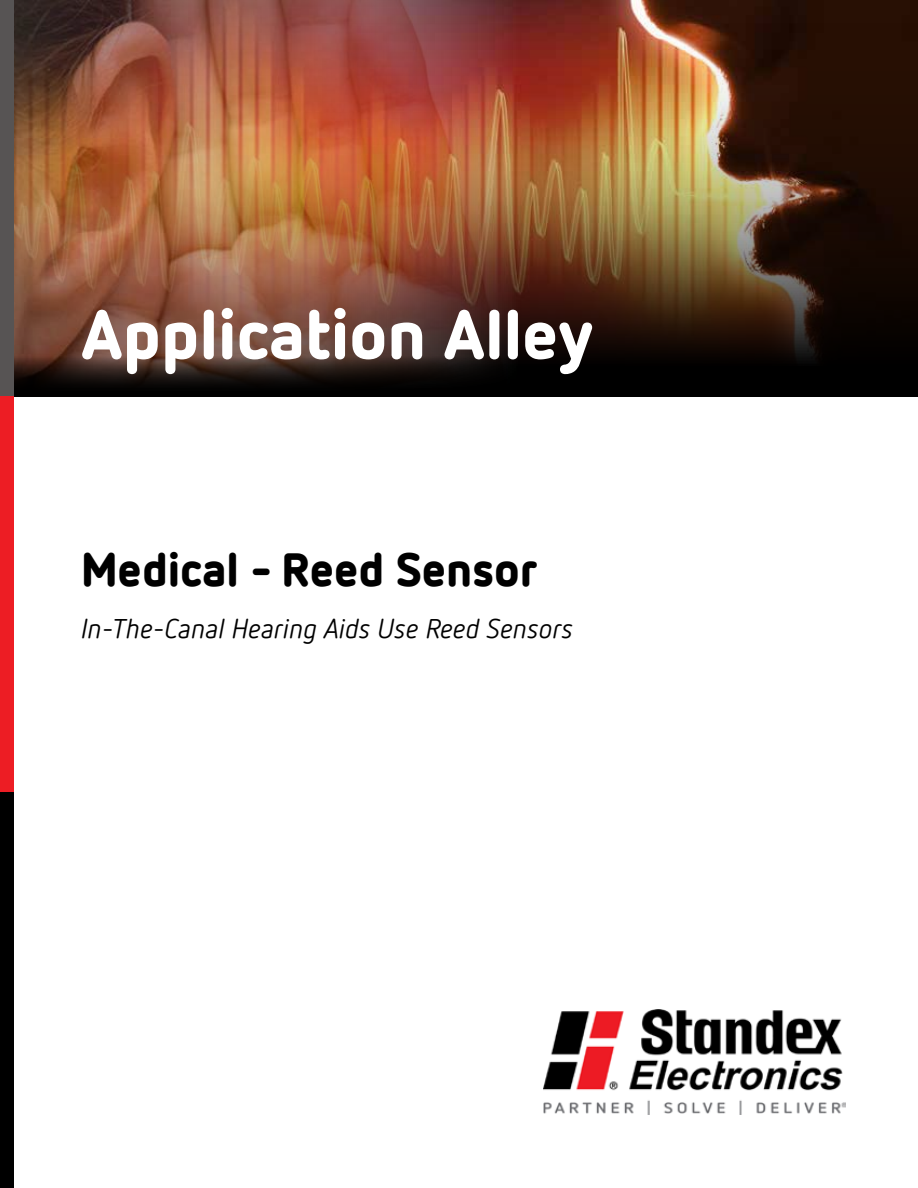
<style>
.page{position:relative;width:918px;height:1188px;background:#fff}
.page>*{position:absolute;margin:0;border:0;box-sizing:border-box;transform-origin:0 0}
.t1{font:900 69px "Netto Offc";color:#fff}
.t2{font:900 46.5px "Netto Offc";color:#000}
.t3{font:italic 27px "Netto Offc";color:#000}
</style>
<div class="page">
<img style="left:543px;top:1009px;width:303px;height:105px">
<div style="left:0;top:0;width:918px;height:396px;background:#000"></div>
<img style="left:519px;top:0;width:399px;height:361px">
<img style="left:14px;top:0;width:505px;height:385px">
<div style="left:0;top:396px;width:14px;height:396px;background:#ed1d24"></div>
<div style="left:0;top:792px;width:14px;height:396px;background:#000"></div>
<div style="left:0;top:0;width:14px;height:396px;background:#575454"></div>
<h1 class="t1" style="left:81px;top:290px;width:514px">Application Alley</h1>
<h2 class="t2" style="left:81px;top:540px;width:458px">Medical - Reed Sensor</h2>
<p class="t3" style="left:81px;top:612px;width:494px">In-The-Canal Hearing Aids Use Reed Sensors</p>
</div>
